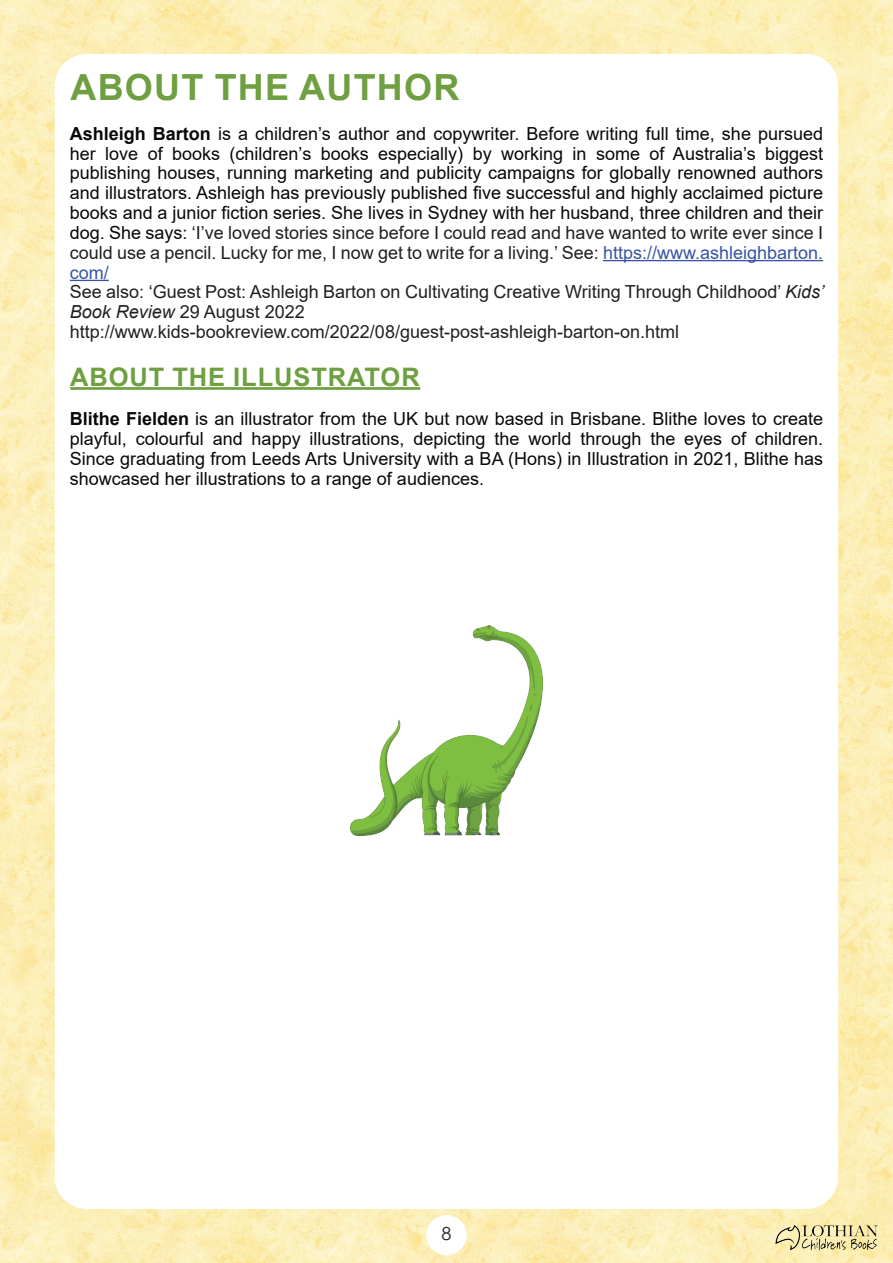
<style>
.page{position:relative;width:893px;height:1263px;background:#fff}
.page>*{position:absolute;margin:0;border:0;box-sizing:border-box;transform-origin:0 0}
.t1{font:700 36px "Arial";letter-spacing:.035em;color:#6e9f40}
.t2{font:700 25.5px "Arial";letter-spacing:.035em;color:#6e9f40}
.t3{font:18px/19.8px "Arial";color:#080907}
.t4{font:18px "Century Gothic";color:#231f20}
.s1{font-weight:700}
.s2{color:#231f20}
.s3{color:#3853a3}
.s4{font-style:italic;color:#231f20}
</style>
<div class="page">
<img style="left:0;top:0;width:893px;height:1263px">
<div style="left:55px;top:54px;width:783px;height:1155px;background:#fff;border-radius:32px"></div>
<div style="left:426px;top:1215px;width:41px;height:40px;background:#fff;border-radius:50%"></div>
<img style="left:774px;top:1216px;width:105px;height:45px">
<hr style="left:603px;top:260px;width:220px;height:1px;background:#3853a3">
<hr style="left:70px;top:280px;width:39px;height:1px;background:#3853a3">
<hr style="left:70px;top:387px;width:350px;height:3px;background:#6e9f40">
<img style="left:351px;top:625px;width:191px;height:211px">
<h1 class="t1" style="left:70px;top:62px;width:391px">ABOUT THE AUTHOR</h1>
<p class="t3" style="left:70px;top:124px;width:756px"><span class="s1">Ashleigh Barton</span> is a children’s author and copywriter. Before writing full time, she pursued her love of books (children’s books especially) by working in some of Australia’s biggest publishing houses, running marketing and publicity campaigns for globally renowned authors and illustrators. Ashleigh has previously published five successful and highly acclaimed picture books and a junior fiction series. She lives in Sydney with her husband, three children and their dog. She says: <span class="s2">‘I’ve loved stories since before I could read and have wanted to write ever since I could use a pencil. Lucky for me, I now get to write for a living.’ See:</span> <span class="s3">https://www.ashleighbarton. com/<br></span><span class="s2">See also: ‘Guest Post: Ashleigh Barton on Cultivating Creative Writing Through Childhood’</span> <span class="s4">Kids’ Book Review</span> <span class="s2">29 August 2022 http://www.kids-bookreview.com/2022/08/guest-post-ashleigh-barton-on.html</span></p>
<h2 class="t2" style="left:70px;top:359px;width:351px">ABOUT THE ILLUSTRATOR</h2>
<p class="t3" style="left:70px;top:409px;width:755px;text-align:justify"><span class="s1">Blithe Fielden</span> is an illustrator from the UK but now based in Brisbane. Blithe loves to create playful, colourful and happy illustrations, depicting the world through the eyes of children.<br>Since graduating from Leeds Arts University with a BA (Hons) in Illustration in 2021, Blithe has showcased her illustrations to a range of audiences.</p>
<p class="t4" style="left:441px;top:1221px;width:11px">8</p>
</div>
